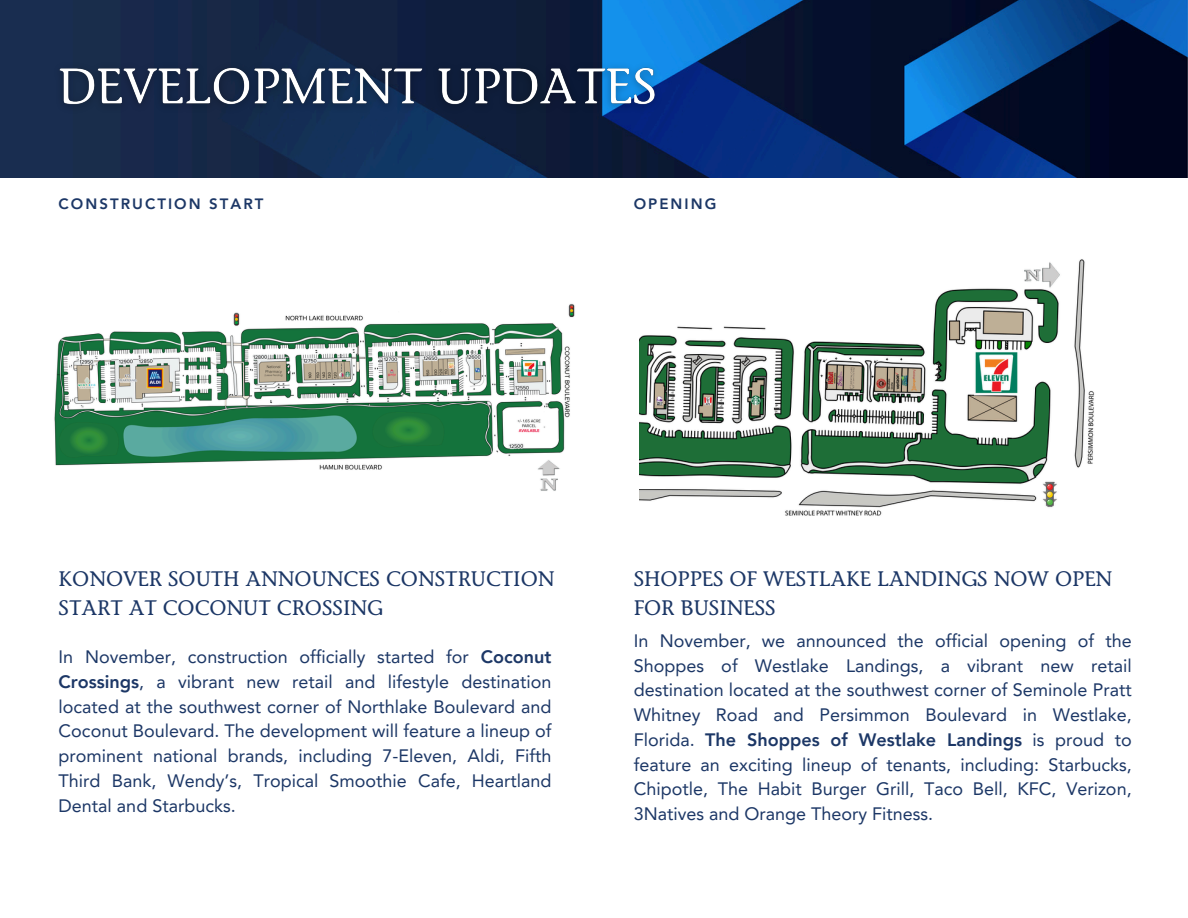
<style>
.page{position:relative;width:1188px;height:918px;background:#fff}
.page>*{position:absolute;margin:0;border:0;box-sizing:border-box;transform-origin:0 0}
.t1{font:500 21px/29.2px "Stone Informal Std";color:#1c3766}
.t2{font:18px/24.8px "Avenir LT Pro";color:#1c3766;text-align:justify}
.t3{font:800 15px "Avenir LT Pro";letter-spacing:.135em;color:#1c3766}
.s1{font-weight:800}
</style>
<div class="page">
<img style="left:0;top:0;width:1188px;height:178px">
<img style="left:639px;top:259px;width:456px;height:257px">
<img style="left:54px;top:303px;width:521px;height:188px">
<img style="left:47px;top:55px;width:622px;height:64px">
<p class="t3" style="left:59px;top:197px;width:206px">CONSTRUCTION START</p>
<p class="t3" style="left:634px;top:197px;width:84px">OPENING</p>
<h2 class="t1" style="left:59px;top:566px;width:497px">KONOVER SOUTH ANNOUNCES CONSTRUCTION<br>START AT COCONUT CROSSING</h2>
<h3 class="t2" style="left:59px;top:646px;width:494px">In November, construction officially started for <span class="s1">Coconut Crossings</span>, a vibrant new retail and lifestyle destination located at the southwest corner of Northlake Boulevard and Coconut Boulevard. The development will feature a lineup of prominent national brands, including 7-Eleven, Aldi, Fifth Third Bank, Wendy’s, Tropical Smoothie Cafe, Heartland Dental and Starbucks.</h3>
<p class="t1" style="left:634px;top:566px;width:480px">SHOPPES OF WESTLAKE LANDINGS NOW OPEN<br>FOR BUSINESS</p>
<p class="t2" style="left:634px;top:630px;width:499px">In November, we announced the official opening of the Shoppes of Westlake Landings, a vibrant new retail destination located at the southwest corner of Seminole Pratt Whitney Road and Persimmon Boulevard in Westlake, Florida. <span class="s1">The Shoppes of Westlake Landings</span> is proud to feature an exciting lineup of tenants, including: Starbucks, Chipotle, The Habit Burger Grill, Taco Bell, KFC, Verizon, 3Natives and Orange Theory Fitness.</p>
</div>
